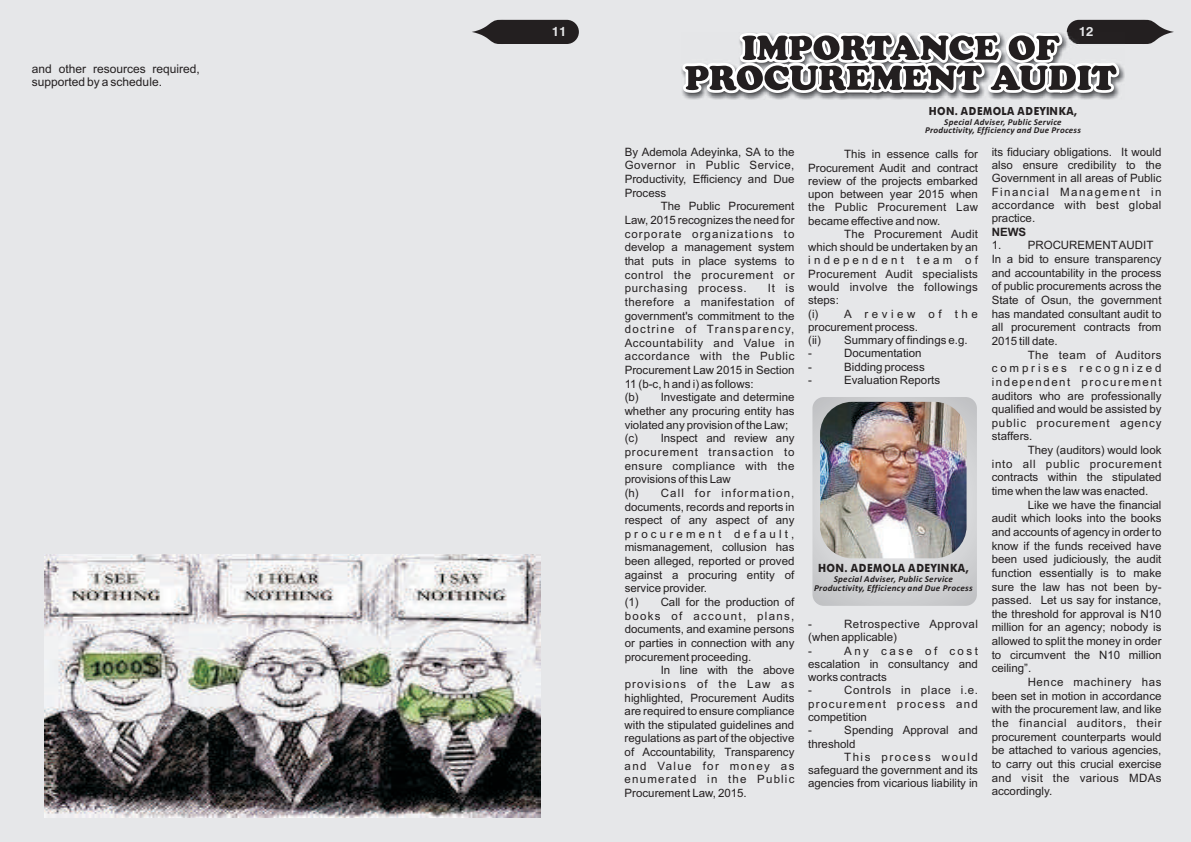
<style>
.page{position:relative;width:1191px;height:842px;background:#fff}
.page>*{position:absolute;margin:0;border:0;box-sizing:border-box;transform-origin:0 0}
.t1{font:700 13px "Swiss 721 BT";color:#e6e7e9}
.t2{font:12px/13.4px "Arial";color:#231f20}
.t3{font:11.5px/13.6px "Arial";color:#231f20;text-align:justify}
.t4{font:11.5px/13.3px "Arial";letter-spacing:.05em;color:#231f20}
.t5{font:11.5px/13.3px "Arial";letter-spacing:.04em;color:#231f20}
.t6{font:700 11.5px "Arial";color:#231f20}
.t7{font:500 11.4px "Futura BT";letter-spacing:.04em;color:#231f20;scale:.89 1}
.t8{font:500 11.2px "Futura BT";letter-spacing:.04em;color:#231f20;scale:.89 1}
.t9{font:italic 700 9.1px/8.8px "Calibri";letter-spacing:.03em;color:#231f20;text-align:center}
.t10{font:italic 700 9px/8.6px "Calibri";letter-spacing:.03em;color:#231f20;text-align:center}
</style>
<div class="page">
<div style="left:0;top:0;width:595px;height:842px;background:#e6e7e9"></div>
<div style="left:595px;top:0;width:596px;height:842px;background:#e6e7e9"></div>
<svg style="left:472px;top:19px;width:107px;height:25px;background:#474345"></svg>
<img style="left:681px;top:69px;width:438px;height:30px">
<svg style="left:682px;top:19px;width:492px;height:74px"></svg>
<svg style="left:812px;top:397px;width:165px;height:209px"></svg>
<img style="left:820px;top:402px;width:146px;height:156px;border-radius:32px">
<img style="left:44px;top:554px;width:496px;height:263px">
<p class="t2" style="left:32px;top:63px;width:170px">and other resources required, supported by a schedule.</p>
<p class="t1" style="left:552px;top:26px;width:16px">11</p>
<p class="t1" style="left:1078px;top:26px;width:16px">12</p>
<p class="t3" style="left:624px;top:146px;width:171px">By Ademola Adeyinka, SA to the Governor in Public Service, Productivity, Efficiency and Due Process</p>
<p class="t3" style="left:624px;top:201px;width:171px;text-indent:36px">The Public Procurement Law, 2015 recognizes the need for corporate organizations to develop a management system that puts in place systems to control the procurement or purchasing process.</p>
<p class="t3" style="left:624px;top:282px;width:171px;text-align:left;text-indent:143px">It is therefore a manifestation of government's commitment to the doctrine of Transparency,<br>Accountability and Value in accordance with the Public<br>Procurement Law 2015 in Section<br>11 (b-c, h and i) as follows:<br>(b) Investigate and determine whether any procuring entity has violated any provision of the Law; (c) Inspect and review any procurement transaction to ensure compliance with the provisions of this Law<br>(h) Call for information, documents, records and reports in respect of any aspect of any procurement default, mismanagement, collusion has been alleged, reported or proved against a procuring entity of service provider.<br>(1) Call for the production of books of account, plans, documents, and examine persons or parties in connection with any procurement proceeding.</p>
<p class="t3" style="left:624px;top:664px;width:171px;text-indent:36px">In line with the above provisions of the Law as highlighted, Procurement Audits are required to ensure compliance with the stipulated guidelines and regulations as part of the objective of Accountability, Transparency and Value for money as enumerated in the Public Procurement Law, 2015.</p>
<p class="t8" style="left:928px;top:107px;width:168px">HON. ADEMOLA ADEYINKA,</p>
<p class="t10" style="left:925px;top:118px;width:157px">Special Adviser, Public Service<br>Productivity, Efficiency and Due Process</p>
<p class="t3" style="left:808px;top:149px;width:171px;line-height:13.3px;text-indent:36px">This in essence calls for Procurement Audit and contract review of the projects embarked upon between year 2015 when the Public Procurement Law became effective and now.</p>
<p class="t3" style="left:808px;top:228px;width:171px;line-height:13.3px;text-align:left;text-indent:36px">The Procurement Audit which should be undertaken by an independent team of<br>Procurement Audit specialists would involve the followings steps:<br>(i) A review of the procurement process.<br>(ii) Summary of findings e.g.<br>-</p>
<p class="t3" style="left:844px;top:348px;width:79px">Documentation</p>
<p class="t3" style="left:808px;top:361px;width:5px">-</p>
<p class="t3" style="left:844px;top:361px;width:82px">Bidding process</p>
<p class="t3" style="left:808px;top:374px;width:5px">-</p>
<p class="t3" style="left:844px;top:374px;width:97px">Evaluation Reports</p>
<p class="t7" style="left:818px;top:564px;width:171px">HON. ADEMOLA ADEYINKA,</p>
<p class="t9" style="left:814px;top:575px;width:160px">Special Adviser, Public Service<br>Productivity, Efficiency and Due Process</p>
<p class="t5" style="left:808px;top:618px;width:171px;text-indent:36px">Retrospective Approval (when applicable)<br>-</p>
<p class="t3" style="left:808px;top:618px;width:5px">-</p>
<p class="t3" style="left:808px;top:645px;width:171px;line-height:13.3px;text-align:left;text-indent:36px">Any case of cost escalation in consultancy and works contracts<br>-</p>
<p class="t4" style="left:808px;top:685px;width:171px;text-indent:36px">Controls in place i.e. procurement process and competition<br>-</p>
<p class="t3" style="left:808px;top:725px;width:171px;line-height:13.3px;text-indent:36px">Spending Approval and threshold</p>
<p class="t3" style="left:808px;top:751px;width:171px;line-height:13.3px;text-indent:36px">This process would safeguard the government and its agencies from vicarious liability in</p>
<p class="t3" style="left:991px;top:146px;width:171px;line-height:13.3px">its fiduciary obligations. It would also ensure credibility to the Government in all areas of Public Financial Management in accordance with best global practice.</p>
<p class="t6" style="left:991px;top:227px;width:36px">NEWS</p>
<p class="t3" style="left:991px;top:240px;width:171px;text-align:left">1. PROCUREMENTAUDIT<br>In a bid to ensure transparency and accountability in the process of public procurements across the<br>State of Osun, the government has mandated consultant audit to all procurement contracts from<br>2015 till date.</p>
<p class="t3" style="left:991px;top:349px;width:171px;text-indent:36px">The team of Auditors comprises recognized independent procurement auditors who are professionally qualified and would be assisted by public procurement agency staffers.</p>
<p class="t3" style="left:991px;top:444px;width:171px;text-indent:36px">They (auditors) would look into all public procurement contracts within the stipulated time when the law was enacted.</p>
<p class="t3" style="left:991px;top:499px;width:171px;text-indent:36px">Like we have the financial audit which looks into the books and accounts of agency in order to know if the funds received have been used judiciously, the audit function essentially is to make sure the law has not been by&shy;passed. Let us say for instance, the threshold for approval is N10 million for an agency; nobody is allowed to split the money in order to circumvent the N10 million ceiling”.</p>
<p class="t3" style="left:991px;top:676px;width:171px;text-indent:36px">Hence machinery has been set in motion in accordance with the procurement law, and like the financial auditors, their procurement counterparts would be attached to various agencies, to carry out this crucial exercise and visit the various MDAs accordingly.</p>
</div>
